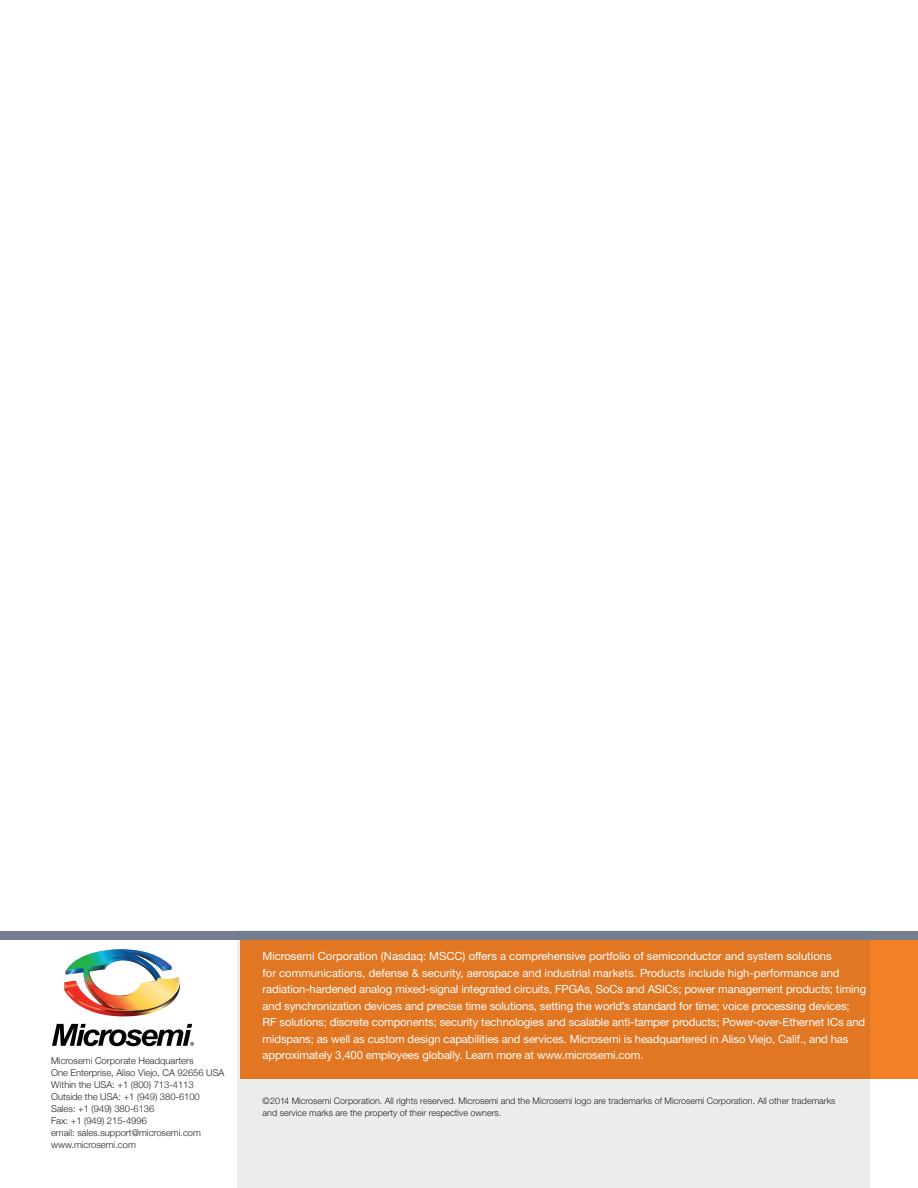
<style>
.page{position:relative;width:918px;height:1188px;background:#fff}
.page>*{position:absolute;margin:0;border:0;box-sizing:border-box;transform-origin:0 0}
.t1{font:11.25px/16.5px "Helvetica Neue LT Std";letter-spacing:-.01em;color:#fff}
.t2{font:300 9.3px/12px "Helvetica Neue";color:#231f20}
.t3{font:300 9px/12px "Helvetica Neue LT Std";color:#231f20}
</style>
<div class="page">
<div style="left:240px;top:931px;width:678px;height:148px;background:#f48026"></div>
<svg style="left:237px;top:940px;width:633px;height:248px;background:#e5aa7c"></svg>
<svg style="left:52px;top:1024px;width:142px;height:22px"></svg>
<img style="left:64px;top:949px;width:116px;height:67px">
<div style="left:0;top:931px;width:918px;height:9px;background:#747e8e"></div>
<p class="t2" style="left:51px;top:1054px;width:175px">Microsemi Corporate Headquarters<br>One Enterprise, Aliso Viejo, CA 92656 USA<br>Within the USA: +1 (800) 713-4113<br>Outside the USA: +1 (949) 380-6100<br>Sales: +1 (949) 380-6136<br>Fax: +1 (949) 215-4996<br>email: sales.support@microsemi.com www.microsemi.com</p>
<p class="t1" style="left:263px;top:948px;width:605px">Microsemi Corporation (Nasdaq: MSCC) offers a comprehensive portfolio of semiconductor and system solutions<br>for communications, defense &amp; security, aerospace and industrial markets. Products include high-performance and radiation-hardened analog mixed-signal integrated circuits, FPGAs, SoCs and ASICs; power management products; timing and synchronization devices and precise time solutions, setting the world’s standard for time; voice processing devices; RF solutions; discrete components; security technologies and scalable anti-tamper products; Power-over-Ethernet ICs and midspans; as well as custom design capabilities and services. Microsemi is headquartered in Aliso Viejo, Calif., and has approximately 3,400 employees globally. Learn more at www.microsemi.com.</p>
<p class="t3" style="left:263px;top:1095px;width:575px">©2014 Microsemi Corporation. All rights reserved. Microsemi and the Microsemi logo are trademarks of Microsemi Corporation. All other trademarks and service marks are the property of their respective owners.</p>
</div>
